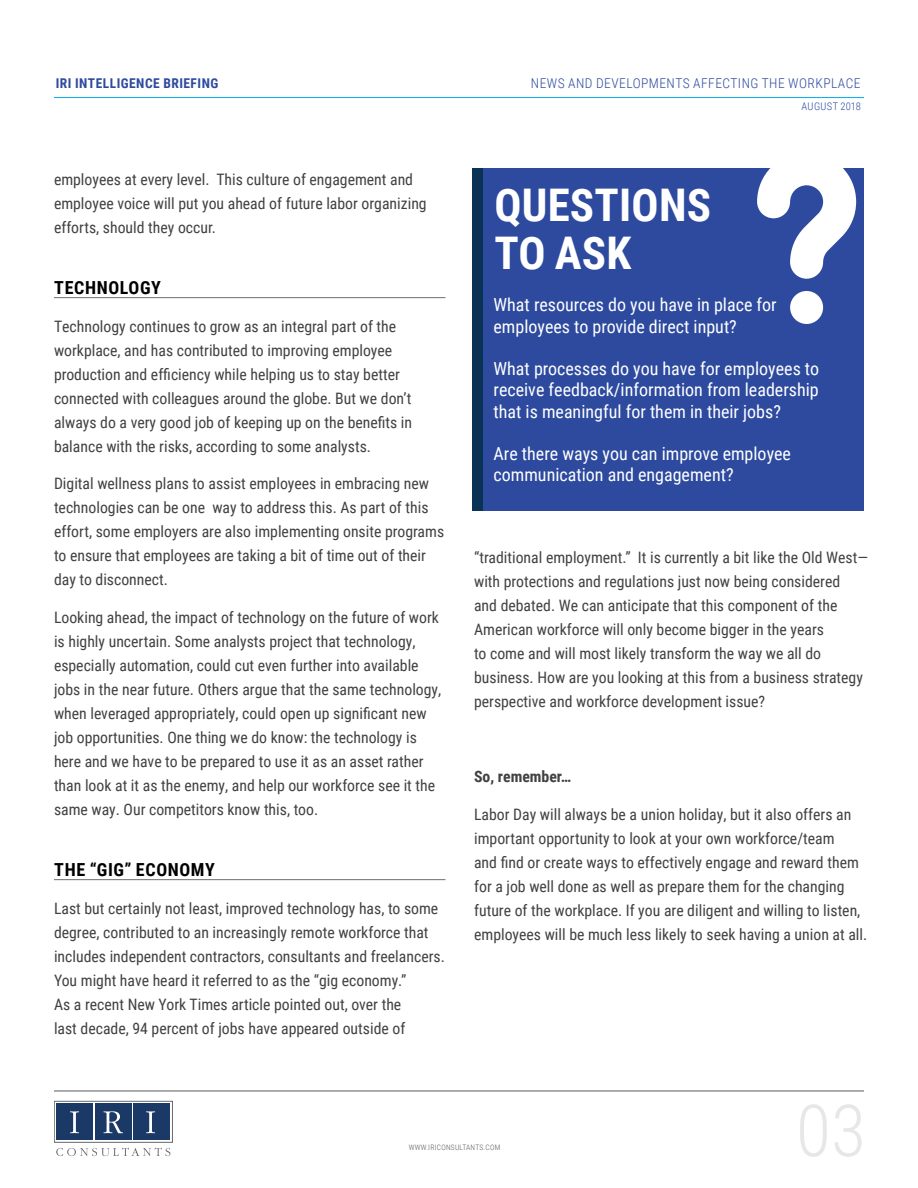
<style>
.page{position:relative;width:918px;height:1188px;background:#fff}
.page>*{position:absolute;margin:0;border:0;box-sizing:border-box;transform-origin:0 0}
.t1{font:300 72px "Roboto Condensed";color:#e6e7e8}
.t2{font:700 45px/48.3px "Roboto Condensed";letter-spacing:.005em;color:#fff}
.t3{font:18px/21.6px "Roboto Condensed";color:#fff}
.t4{font:700 18px "Roboto Condensed";letter-spacing:.035em;color:#000}
.t5{font:15.75px/24px "Roboto Condensed";color:#414042}
.t6{font:700 15.75px "Roboto Condensed";color:#414042}
.t7{font:300 13.5px "Roboto Condensed";letter-spacing:.035em;color:#2d4a9f}
.t8{font:700 13.5px "Roboto Condensed";letter-spacing:.035em;color:#2d4a9f}
.t9{font:300 10.5px "Roboto Condensed";letter-spacing:.03em;color:#2d4a9f}
.t10{font:300 7.5px "Roboto Condensed";letter-spacing:.035em;color:#58595b}
</style>
<div class="page">
<hr style="left:54px;top:97px;width:810px;height:1px;background:#00aeef">
<hr style="left:54px;top:1091px;width:810px;height:1px;background:#58595b">
<svg style="left:56px;top:1148px;width:114px;height:8px"></svg>
<div style="left:56px;top:1104px;width:37px;height:36px;background:#1a3967"></div>
<div style="left:95px;top:1104px;width:36px;height:36px;background:#1a3967"></div>
<div style="left:134px;top:1104px;width:36px;height:36px;background:#1a3967"></div>
<div style="left:54px;top:1101px;width:119px;height:42px;border:1px solid #69686c"></div>
<svg style="left:70px;top:1111px;width:9px;height:22px"></svg>
<svg style="left:103px;top:1111px;width:20px;height:22px"></svg>
<svg style="left:146px;top:1111px;width:9px;height:22px"></svg>
<div style="left:472px;top:168px;width:392px;height:343px;background:#2d4a9f"></div>
<div style="left:472px;top:168px;width:11px;height:343px;background:#0a3255"></div>
<hr style="left:54px;top:297px;width:392px;height:1px;background:#6d6e71">
<hr style="left:54px;top:879px;width:392px;height:1px;background:#6d6e71">
<div style="left:790px;top:291px;width:33px;height:33px;background:#fff;border-radius:50%"></div>
<svg style="left:757px;top:168px;width:99px;height:111px"></svg>
<p class="t8" style="left:56px;top:74px;width:164px">IRI INTELLIGENCE BRIEFING</p>
<p class="t7" style="left:531px;top:74px;width:331px">NEWS AND DEVELOPMENTS AFFECTING THE WORKPLACE</p>
<p class="t5" style="left:54px;top:167px;width:374px">employees at every level. This culture of engagement and employee voice will put you ahead of future labor organizing efforts, should they occur.</p>
<p class="t4" style="left:54px;top:275px;width:108px">TECHNOLOGY</p>
<p class="t5" style="left:54px;top:314px;width:360px">Technology continues to grow as an integral part of the workplace, and has contributed to improving employee production and efficiency while helping us to stay better connected with colleagues around the globe. But we don’t always do a very good job of keeping up on the benefits in balance with the risks, according to some analysts.</p>
<p class="t5" style="left:54px;top:471px;width:392px">Digital wellness plans to assist employees in embracing new technologies can be one way to address this. As part of this effort, some employers are also implementing onsite programs to ensure that employees are taking a bit of time out of their day to disconnect.</p>
<p class="t5" style="left:54px;top:605px;width:389px">Looking ahead, the impact of technology on the future of work is highly uncertain. Some analysts project that technology, especially automation, could cut even further into available jobs in the near future. Others argue that the same technology, when leveraged appropriately, could open up significant new job opportunities. One thing we do know: the technology is here and we have to be prepared to use it as an asset rather than look at it as the enemy, and help our workforce see it the same way. Our competitors know this, too.</p>
<p class="t4" style="left:54px;top:857px;width:162px">THE “GIG” ECONOMY</p>
<p class="t5" style="left:54px;top:896px;width:392px">Last but certainly not least, improved technology has, to some degree, contributed to an increasingly remote workforce that includes independent contractors, consultants and freelancers.<br>You might have heard it referred to as the “gig economy.”<br>As a recent New York Times article pointed out, over the<br>last decade, 94 percent of jobs have appeared outside of</p>
<p class="t9" style="left:802px;top:99px;width:61px">AUGUST 2018</p>
<h2 class="t2" style="left:494px;top:179px;width:218px">QUESTIONS<br>TO ASK</h2>
<p class="t3" style="left:494px;top:293px;width:285px">What resources do you have in place for employees to provide direct input?</p>
<p class="t3" style="left:494px;top:357px;width:327px;text-align:justify">What processes do you have for employees to receive feedback/information from leadership that is meaningful for them in their jobs?</p>
<p class="t3" style="left:494px;top:442px;width:299px">Are there ways you can improve employee communication and engagement?</p>
<p class="t5" style="left:474px;top:545px;width:395px">“traditional employment.” It is currently a bit like the Old West— with protections and regulations just now being considered<br>and debated. We can anticipate that this component of the American workforce will only become bigger in the years<br>to come and will most likely transform the way we all do business. How are you looking at this from a business strategy perspective and workforce development issue?</p>
<p class="t6" style="left:474px;top:765px;width:99px">So, remember…</p>
<p class="t5" style="left:474px;top:801px;width:395px">Labor Day will always be a union holiday, but it also offers an important opportunity to look at your own workforce/team<br>and find or create ways to effectively engage and reward them for a job well done as well as prepare them for the changing future of the workplace. If you are diligent and willing to listen, employees will be much less likely to seek having a union at all.</p>
<p class="t10" style="left:409px;top:1142px;width:93px">WWW.IRICONSULTANTS.COM</p>
<h1 class="t1" style="left:796px;top:1080px;width:71px">03</h1>
</div>
